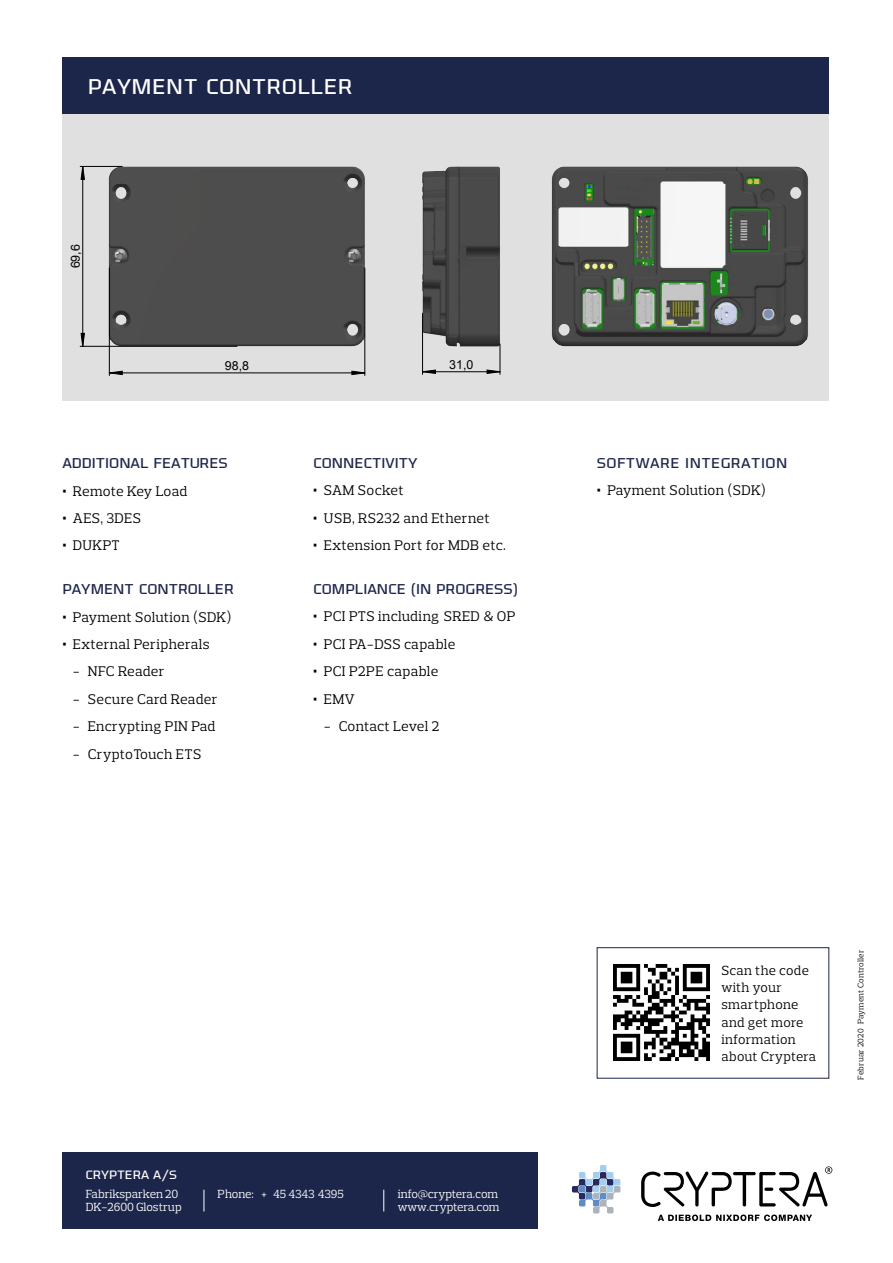
<style>
.page{position:relative;width:893px;height:1263px;background:#fff}
.page>*{position:absolute;margin:0;border:0;box-sizing:border-box;transform-origin:0 0}
.t1{font:300 22.5px "Olney";letter-spacing:.02em;color:#fff}
.t2{font:300 15px "Olney";color:#1c254a}
.t3{font:300 15px "Olney";letter-spacing:.03em;color:#1c254a}
.t4{font:14.25px "Prelo Slab";letter-spacing:.02em;color:#000}
.t5{font:13.5px/17.2px "Prelo Slab";letter-spacing:.02em;color:#000}
.t6{font:300 12.75px "Olney";color:#fff}
.t7{font:12.45px "Arial";color:#000}
.t8{font:12px "Prelo Slab";color:#fff}
.t9{font:8.25px "Prelo Slab";letter-spacing:.02em;color:#000}
.s1{font-weight:700;font-size:19.5px}
</style>
<div class="page">
<div style="left:62px;top:60px;width:767px;height:340px;background:#e0e0e0"></div>
<svg style="left:641px;top:1166px;width:191px;height:41px"></svg>
<svg style="left:572px;top:1165px;width:48px;height:48px"></svg>
<svg style="left:658px;top:1214px;width:154px;height:7px"></svg>
<div style="left:62px;top:57px;width:767px;height:57px;background:#1c254a"></div>
<div style="left:62px;top:1152px;width:475px;height:77px;background:#1c254a"></div>
<svg style="left:204px;top:1190px;width:1px;height:21px"></svg>
<svg style="left:383px;top:1190px;width:1px;height:21px"></svg>
<img style="left:614px;top:965px;width:95px;height:95px">
<div style="left:597px;top:947px;width:232px;height:131px;border:1px solid #1c254a"></div>
<img style="left:101px;top:165px;width:265px;height:190px">
<img style="left:422px;top:166px;width:79px;height:189px">
<img style="left:551px;top:166px;width:258px;height:181px">
<hr style="left:80px;top:346px;width:157px;height:1px;background:#000">
<hr style="left:80px;top:166px;width:42px;height:1px;background:#000">
<hr style="left:500px;top:344px;width:1px;height:30px;background:#000">
<hr style="left:422px;top:314px;width:1px;height:60px;background:#000">
<hr style="left:365px;top:268px;width:1px;height:107px;background:#000">
<hr style="left:109px;top:268px;width:1px;height:107px;background:#000">
<svg style="left:81px;top:166px;width:4px;height:181px"></svg>
<svg style="left:422px;top:369px;width:78px;height:5px"></svg>
<svg style="left:109px;top:371px;width:256px;height:4px"></svg>
<p class="t1" style="left:88px;top:71px;width:266px">PAYMENT CONTROLLER</p>
<p class="t7" style="left:67px;top:268px;width:26px;rotate:-90deg">69,6</p>
<p class="t7" style="left:225px;top:358px;width:26px">98,8</p>
<p class="t2" style="left:62px;top:453px;width:167px">ADDITIONAL FEATURES</p>
<p class="t4" style="left:62px;top:482px;width:127px"><span class="s1">•</span> Remote Key Load</p>
<p class="t4" style="left:62px;top:509px;width:80px"><span class="s1">•</span> AES, 3DES</p>
<p class="t4" style="left:62px;top:537px;width:59px"><span class="s1">•</span> DUKPT</p>
<p class="t2" style="left:62px;top:579px;width:173px">PAYMENT CONTROLLER</p>
<p class="t4" style="left:62px;top:608px;width:171px"><span class="s1">•</span> Payment Solution (SDK)</p>
<p class="t4" style="left:62px;top:635px;width:149px"><span class="s1">•</span> External Peripherals</p>
<p class="t4" style="left:73px;top:663px;width:93px">- NFC Reader</p>
<p class="t4" style="left:73px;top:690px;width:146px">- Secure Card Reader</p>
<p class="t4" style="left:73px;top:718px;width:144px">- Encrypting PIN Pad</p>
<p class="t4" style="left:73px;top:745px;width:130px">- CryptoTouch ETS</p>
<p class="t7" style="left:449px;top:356px;width:26px">31,0</p>
<p class="t2" style="left:313px;top:453px;width:106px">CONNECTIVITY</p>
<p class="t4" style="left:313px;top:482px;width:92px"><span class="s1">•</span> SAM Socket</p>
<p class="t4" style="left:313px;top:509px;width:178px"><span class="s1">•</span> USB, RS232 and Ethernet</p>
<p class="t4" style="left:313px;top:537px;width:194px"><span class="s1">•</span> Extension Port for MDB etc.</p>
<p class="t2" style="left:313px;top:579px;width:206px">COMPLIANCE (IN PROGRESS)</p>
<p class="t4" style="left:313px;top:608px;width:204px"><span class="s1">•</span> PCI PTS including SRED &amp; OP</p>
<p class="t4" style="left:313px;top:635px;width:143px"><span class="s1">•</span> PCI PA-DSS capable</p>
<p class="t4" style="left:313px;top:663px;width:127px"><span class="s1">•</span> PCI P2PE capable</p>
<p class="t4" style="left:313px;top:690px;width:43px"><span class="s1">•</span> EMV</p>
<p class="t4" style="left:324px;top:717px;width:117px">- Contact Level 2</p>
<p class="t6" style="left:85px;top:1166px;width:93px">CRYPTERA A/S</p>
<p class="t8" style="left:86px;top:1186px;width:94px">Fabriksparken 20</p>
<p class="t8" style="left:86px;top:1200px;width:98px">DK-2600 Glostrup</p>
<p class="t8" style="left:218px;top:1186px;width:128px">Phone: + 45 4343 4395</p>
<p class="t8" style="left:398px;top:1186px;width:102px">info@cryptera.com</p>
<p class="t8" style="left:398px;top:1200px;width:103px">www.cryptera.com</p>
<p class="t3" style="left:597px;top:453px;width:192px">SOFTWARE INTEGRATION</p>
<p class="t4" style="left:597px;top:482px;width:171px"><span class="s1">•</span> Payment Solution (SDK)</p>
<p class="t5" style="left:721px;top:961px;width:96px">Scan the code with your smartphone and get more information about Cryptera</p>
<p class="t9" style="left:856px;top:1079px;width:131px;rotate:-90deg">Februar 2020 Payment Controller</p>
</div>
